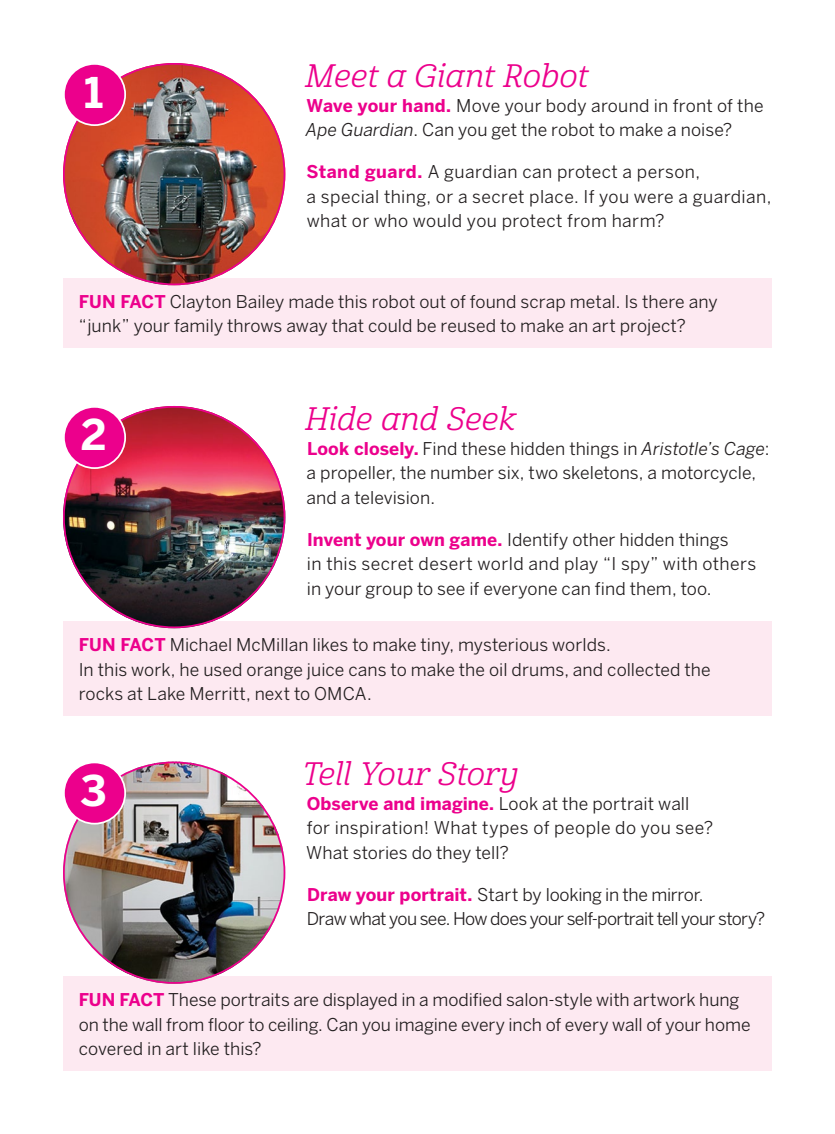
<style>
.page{position:relative;width:835px;height:1134px;background:#fff}
.page>*{position:absolute;margin:0;border:0;box-sizing:border-box;transform-origin:0 0}
.t1{font:700 42px "Benton Sans";color:#fff}
.t2{font:31.5px "Cabrito Nor Reg It";letter-spacing:.005em;color:#ec008c}
.t3{font:17.5px/24.5px "Benton Sans";letter-spacing:.005em;color:#231f20}
.t4{font:17.5px/24.5px "Benton Sans";letter-spacing:.025em;color:#231f20}
.t5{font:17.5px/24.5px "Benton Sans";letter-spacing:-.035em;color:#231f20}
.s1{font-weight:700;color:#ec008c}
.s2{font-style:italic}
</style>
<div class="page">
<div style="left:63px;top:278px;width:709px;height:70px;background:#fde9f1"></div>
<img style="left:63px;top:63px;width:222px;height:222px;border-radius:111px">
<div style="left:64px;top:64px;width:61px;height:61px;background:#ec008c;border-radius:50%"></div>
<div style="left:63px;top:63px;width:63px;height:63px;border:2px solid #fff;border-radius:50%"></div>
<div style="left:63px;top:622px;width:709px;height:94px;background:#fde9f1"></div>
<img style="left:63px;top:406px;width:222px;height:222px;border-radius:111px">
<div style="left:64px;top:407px;width:61px;height:61px;background:#ec008c;border-radius:50%"></div>
<div style="left:63px;top:406px;width:63px;height:63px;border:2px solid #fff;border-radius:50%"></div>
<div style="left:63px;top:977px;width:709px;height:94px;background:#fde9f1"></div>
<img style="left:63px;top:762px;width:222px;height:222px;border-radius:111px">
<div style="left:64px;top:762px;width:61px;height:62px;background:#ec008c;border-radius:50%"></div>
<div style="left:63px;top:762px;width:63px;height:63px;border:2px solid #fff;border-radius:50%"></div>
<h1 class="t1" style="left:84px;top:67px;width:21px">1</h1>
<h2 class="t2" style="left:305px;top:57px;width:284px">Meet a Giant Robot</h2>
<p class="t3" style="left:306px;top:93px;width:459px"><span class="s1">Wave your hand.</span> Move your body around in front of the<br><span class="s2">Ape Guardian</span>. Can you get the robot to make a noise?</p>
<p class="t4" style="left:307px;top:159px;width:466px"><span class="s1">Stand guard.</span> A guardian can protect a person,<br>a special thing, or a secret place. If you were a guardian, what or who would you protect from harm?</p>
<p class="t3" style="left:79px;top:289px;width:640px"><span class="s1">FUN FACT</span> Clayton Bailey made this robot out of found scrap metal. Is there any “junk” your family throws away that could be reused to make an art project?</p>
<h1 class="t1" style="left:81px;top:410px;width:27px">2</h1>
<h2 class="t2" style="left:305px;top:400px;width:212px">Hide and Seek</h2>
<p class="t3" style="left:307px;top:436px;width:464px"><span class="s1">Look closely.</span> Find these hidden things in <span class="s2">Aristotle’s Cage</span>: a propeller, the number six, two skeletons, a motorcycle, and a television.</p>
<p class="t3" style="left:307px;top:527px;width:451px"><span class="s1">Invent your own game.</span> I dentify other hidden things<br>in this secret desert world and play “I spy” with others in your group to see if everyone can find them, too.</p>
<p class="t3" style="left:79px;top:632px;width:633px"><span class="s1">FUN FACT</span> Michael McMillan likes to make tiny, mysterious worlds.<br>I n this work, he used orange juice cans to make the oil drums, and collected the rocks at Lake Merritt, next to OMCA.</p>
<h1 class="t1" style="left:81px;top:766px;width:28px">3</h1>
<h2 class="t2" style="left:302px;top:755px;width:218px">Tell Your Story</h2>
<p class="t3" style="left:306px;top:791px;width:408px"><span class="s1">Observe and imagine.</span> Look at the portrait wall for inspiration! What types of people do you see?<br>What stories do they tell?</p>
<p class="t5" style="left:307px;top:882px;width:460px"><span class="s1">Draw your portrait.</span> Start by looking in the mirror.<br>D raw what you see. H ow does your self-portrait tell your story?</p>
<p class="t3" style="left:79px;top:988px;width:673px"><span class="s1">FUN FACT</span> These portraits are displayed in a modified salon-style with artwork hung on the wall from floor to ceiling. Can you imagine every inch of every wall of your home covered in art like this?</p>
</div>
